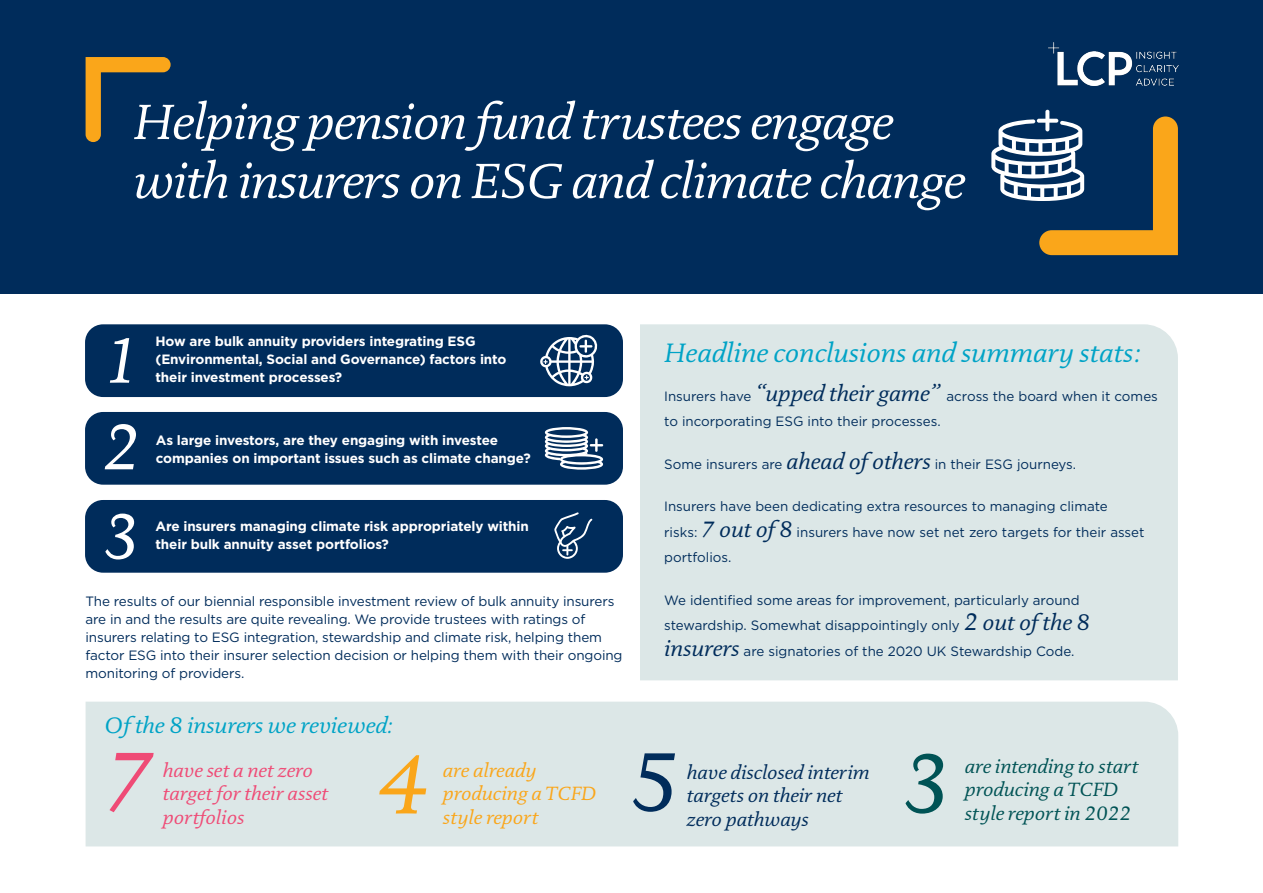
<style>
.page{position:relative;width:1263px;height:893px;background:#fff}
.page>*{position:absolute;margin:0;border:0;box-sizing:border-box;transform-origin:0 0}
.t1{font:italic 84.3px "DTL Documenta TOT";color:#ef4b76}
.t2{font:italic 84.3px "DTL Documenta TOT";color:#002c5b}
.t3{font:italic 84.3px "DTL Documenta TOT";color:#005355}
.t4{font:italic 84.3px "DTL Documenta TOT";color:#faa61a}
.t5{font:italic 64.5px "DTL Documenta TOT";color:#fff}
.t6{font:italic 50.25px/59.1px "DTL Documenta TOT";letter-spacing:-.02em;color:#fff}
.t7{font:italic 27px "DTL Documenta TOT";color:#00a3c6}
.t8{font:italic 22.5px "DTL Documenta TOT";color:#00a3c6}
.t9{font:italic 19.5px/23.4px "DTL Documenta TOT";color:#005355}
.t10{font:italic 19.5px/23.4px "DTL Documenta TOT";color:#002c5b}
.t11{font:italic 19.5px/23.4px "DTL Documenta TOT";color:#ef4b76}
.t12{font:italic 19.5px/23.4px "DTL Documenta TOT";color:#faa61a}
.t13{font:13.5px/25.5px "Gotham";letter-spacing:-.01em;color:#002c5b}
.t14{font:700 13.5px/18px "Gotham";letter-spacing:-.01em;color:#fff}
.s1{font-family:"DTL Documenta TOT";font-style:italic;font-size:22.5px}
.s2{font-family:"DTL Documenta TOT";font-style:italic;font-size:24px}
</style>
<div class="page">
<div style="left:86px;top:702px;width:1092px;height:144px;background:#dce7e7"></div>
<div style="left:0;top:0;width:1263px;height:293px;background:#002c5b"></div>
<svg style="left:86px;top:57px;width:85px;height:85px"></svg>
<div style="left:640px;top:324px;width:538px;height:356px;background:#dce7e7"></div>
<img style="left:1049px;top:43px;width:129px;height:42px">
<svg style="left:991px;top:110px;width:187px;height:145px"></svg>
<div style="left:85px;top:412px;width:538px;height:73px;background:#002c5b;border-radius:18px"></div>
<svg style="left:545px;top:427px;width:58px;height:43px"></svg>
<div style="left:85px;top:324px;width:538px;height:73px;background:#002c5b;border-radius:18px"></div>
<svg style="left:540px;top:335px;width:57px;height:51px"></svg>
<div style="left:85px;top:500px;width:538px;height:73px;background:#002c5b;border-radius:18px"></div>
<svg style="left:554px;top:512px;width:38px;height:47px"></svg>
<h3 class="t6" style="left:133px;top:92px;width:833px">Helping pension fund trustees engage with insurers on ESG and climate change</h3>
<h2 class="t5" style="left:102px;top:322px;width:40px">1</h2>
<h2 class="t5" style="left:102px;top:409px;width:40px">2</h2>
<h2 class="t5" style="left:102px;top:498px;width:40px">3</h2>
<p class="t14" style="left:155px;top:332px;width:352px">How are bulk annuity providers integrating ESG (Environmental, Social and Governance) factors into</p>
<p class="t14" style="left:155px;top:368px;width:188px">their investment processes?</p>
<p class="t14" style="left:156px;top:431px;width:344px">As large investors, are they engaging with investee</p>
<p class="t14" style="left:156px;top:449px;width:376px">companies on important issues such as climate change?</p>
<p class="t14" style="left:155px;top:517px;width:375px">Are insurers managing climate risk appropriately within</p>
<p class="t14" style="left:155px;top:535px;width:235px">their bulk annuity asset portfolios?</p>
<p class="t13" style="left:86px;top:592px;width:538px;line-height:18px">The results of our biennial responsible investment review of bulk annuity insurers are in and the results are quite revealing. We provide trustees with ratings of insurers relating to ESG integration, stewardship and climate risk, helping them factor ESG into their insurer selection decision or helping them with their ongoing monitoring of providers.</p>
<h3 class="t7" style="left:664px;top:337px;width:478px">Headline conclusions and summary stats:</h3>
<p class="t13" style="left:664px;top:383px;width:495px">Insurers have <span class="s1">“upped their game”</span> across the board when it comes to incorporating ESG into their processes.</p>
<p class="t13" style="left:664px;top:451px;width:413px">Some insurers are <span class="s1">ahead of others</span> in their ESG journeys.</p>
<p class="t13" style="left:664px;top:493px;width:482px">Insurers have been dedicating extra resources to managing climate<br>risks: <span class="s1">7 out of 8</span> insurers have now set net zero targets for their asset portfolios.</p>
<p class="t13" style="left:664px;top:587px;width:427px">We identified some areas for improvement, particularly around stewardship. Somewhat disappointingly only <span class="s2">2</span> <span class="s1">out of the 8 insurers</span> are signatories of the 2020 UK Stewardship Code.</p>
<h3 class="t8" style="left:104px;top:712px;width:290px">Of the 8 insurers we reviewed:</h3>
<h3 class="t11" style="left:163px;top:758px;width:167px">have set a net zero target for their asset</h3>
<h1 class="t1" style="left:104px;top:731px;width:52px">7</h1>
<h1 class="t4" style="left:379px;top:734px;width:52px">4</h1>
<h3 class="t11" style="left:163px;top:805px;width:83px">portfolios</h3>
<h3 class="t12" style="left:443px;top:758px;width:155px">are already producing a TCFD</h3>
<h3 class="t12" style="left:443px;top:805px;width:97px">style report</h3>
<h1 class="t2" style="left:628px;top:732px;width:52px">5</h1>
<h3 class="t10" style="left:687px;top:760px;width:184px">have disclosed interim targets on their net</h3>
<h3 class="t10" style="left:687px;top:807px;width:123px">zero pathways</h3>
<h1 class="t3" style="left:901px;top:733px;width:52px">3</h1>
<h3 class="t9" style="left:965px;top:754px;width:175px">are intending to start producing a TCFD</h3>
<h3 class="t9" style="left:965px;top:801px;width:168px">style report in 2022</h3>
</div>
